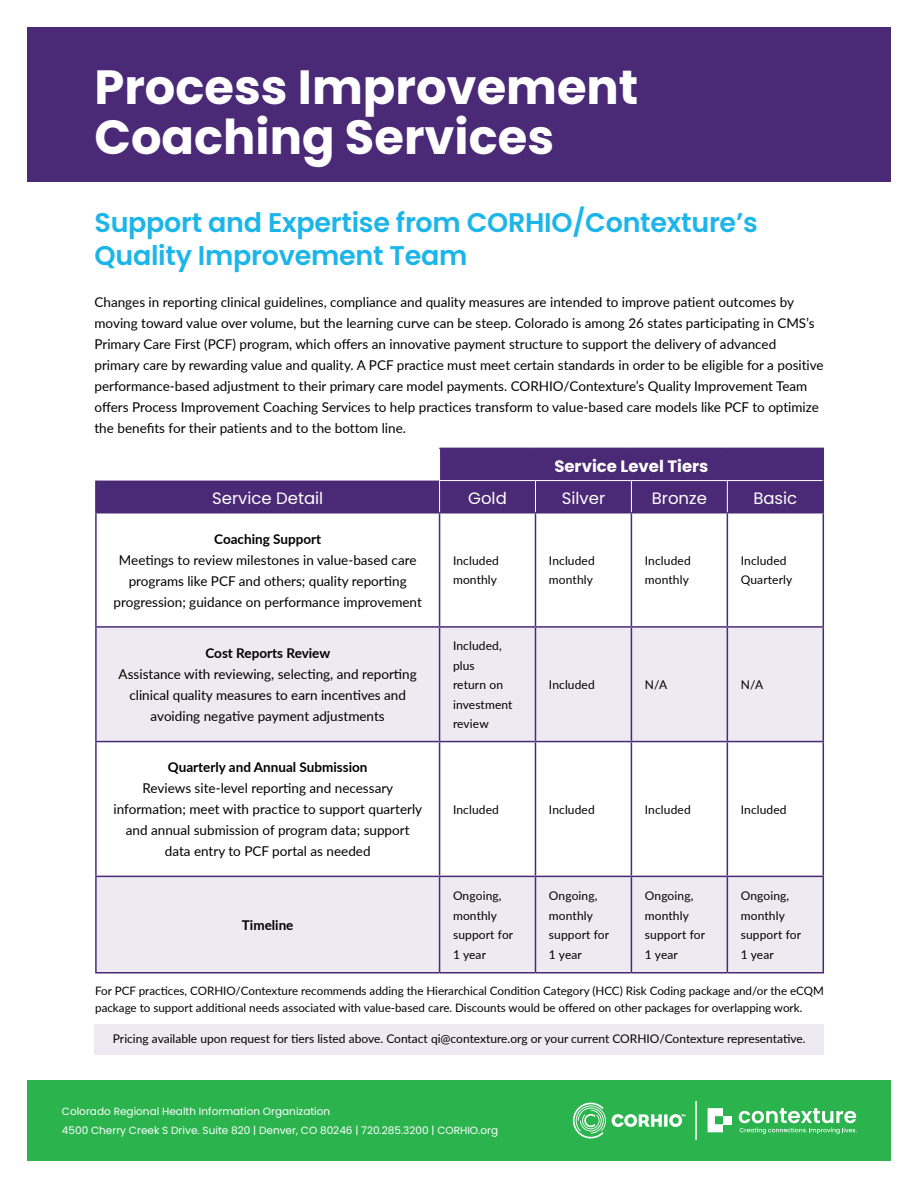
<style>
.page{position:relative;width:918px;height:1188px;background:#fff}
.page>*{position:absolute;margin:0;border:0;box-sizing:border-box;transform-origin:0 0}
.t1{font:700 48px "Poppins";color:#fff}
.t2{font:600 27px/33px "Poppins";letter-spacing:-.01em;color:#1cb5ea}
.t3{font:16.5px "Poppins";color:#fff}
.t4{font:700 16.5px "Poppins";color:#fff}
.Table_Entry{font:13.5px/21px "Lato";color:#000;text-align:center}
.Table_Entry-2{font:700 13.5px "Lato";color:#000}
.Table_Entry-3{font:12px/19.5px "Lato";letter-spacing:.01em;color:#000}
.t5{font:11.7px/16.5px "Lato";color:#000}
.t6{font:10.5px "Poppins";color:#fff}
.s1{font-weight:700}
</style>
<div class="page">
<div style="left:27px;top:27px;width:864px;height:154px;background:#4a2a76"></div>
<div style="left:27px;top:1080px;width:864px;height:81px;background:#2bb34e"></div>
<svg style="left:708px;top:1108px;width:15px;height:24px"></svg>
<div style="left:723px;top:1116px;width:8px;height:8px;background:#fff"></div>
<svg style="left:739px;top:1108px;width:118px;height:26px"></svg>
<hr style="left:695px;top:1101px;width:2px;height:39px;background:#fff">
<svg style="left:573px;top:1103px;width:112px;height:36px"></svg>
<svg style="left:96px;top:449px;width:727px;height:63px;fill:#4a2a76"></svg>
<svg style="left:97px;top:628px;width:726px;height:344px;fill:#edeaf1"></svg>
<hr style="left:95px;top:514px;width:2px;height:112px;background:#4a2a76">
<hr style="left:439px;top:514px;width:1px;height:112px;background:#4a2a76">
<hr style="left:535px;top:514px;width:1px;height:112px;background:#4a2a76">
<hr style="left:631px;top:514px;width:1px;height:112px;background:#4a2a76">
<hr style="left:727px;top:514px;width:1px;height:112px;background:#4a2a76">
<hr style="left:823px;top:514px;width:1px;height:112px;background:#4a2a76">
<hr style="left:95px;top:626px;width:345px;height:2px;background:#4a2a76">
<hr style="left:95px;top:628px;width:2px;height:113px;background:#4a2a76">
<hr style="left:440px;top:626px;width:95px;height:2px;background:#4a2a76">
<hr style="left:439px;top:628px;width:1px;height:113px;background:#4a2a76">
<hr style="left:535px;top:626px;width:96px;height:2px;background:#4a2a76">
<hr style="left:535px;top:628px;width:1px;height:113px;background:#4a2a76">
<hr style="left:631px;top:626px;width:96px;height:2px;background:#4a2a76">
<hr style="left:631px;top:628px;width:1px;height:113px;background:#4a2a76">
<hr style="left:727px;top:626px;width:97px;height:2px;background:#4a2a76">
<hr style="left:727px;top:628px;width:1px;height:113px;background:#4a2a76">
<hr style="left:823px;top:628px;width:1px;height:113px;background:#4a2a76">
<hr style="left:95px;top:741px;width:345px;height:1px;background:#4a2a76">
<hr style="left:95px;top:742px;width:2px;height:134px;background:#4a2a76">
<hr style="left:440px;top:741px;width:95px;height:1px;background:#4a2a76">
<hr style="left:439px;top:742px;width:1px;height:134px;background:#4a2a76">
<hr style="left:535px;top:741px;width:96px;height:1px;background:#4a2a76">
<hr style="left:535px;top:742px;width:1px;height:134px;background:#4a2a76">
<hr style="left:631px;top:741px;width:96px;height:1px;background:#4a2a76">
<hr style="left:631px;top:742px;width:1px;height:134px;background:#4a2a76">
<hr style="left:727px;top:741px;width:97px;height:1px;background:#4a2a76">
<hr style="left:727px;top:742px;width:1px;height:134px;background:#4a2a76">
<hr style="left:823px;top:742px;width:1px;height:134px;background:#4a2a76">
<hr style="left:95px;top:876px;width:345px;height:1px;background:#4a2a76">
<hr style="left:95px;top:877px;width:2px;height:95px;background:#4a2a76">
<hr style="left:440px;top:876px;width:95px;height:1px;background:#4a2a76">
<hr style="left:439px;top:877px;width:1px;height:95px;background:#4a2a76">
<hr style="left:535px;top:876px;width:96px;height:1px;background:#4a2a76">
<hr style="left:535px;top:877px;width:1px;height:95px;background:#4a2a76">
<hr style="left:631px;top:876px;width:96px;height:1px;background:#4a2a76">
<hr style="left:631px;top:877px;width:1px;height:95px;background:#4a2a76">
<hr style="left:727px;top:876px;width:97px;height:1px;background:#4a2a76">
<hr style="left:727px;top:877px;width:1px;height:95px;background:#4a2a76">
<hr style="left:823px;top:877px;width:1px;height:95px;background:#4a2a76">
<hr style="left:95px;top:972px;width:345px;height:2px;background:#4a2a76">
<hr style="left:440px;top:972px;width:95px;height:2px;background:#4a2a76">
<hr style="left:535px;top:972px;width:96px;height:2px;background:#4a2a76">
<hr style="left:631px;top:972px;width:96px;height:2px;background:#4a2a76">
<hr style="left:727px;top:972px;width:97px;height:2px;background:#4a2a76">
<hr style="left:439px;top:448px;width:96px;height:1px;background:#4a2a76">
<hr style="left:535px;top:448px;width:96px;height:1px;background:#4a2a76">
<hr style="left:631px;top:448px;width:96px;height:1px;background:#4a2a76">
<hr style="left:727px;top:448px;width:97px;height:1px;background:#4a2a76">
<hr style="left:823px;top:449px;width:1px;height:32px;background:#4a2a76">
<hr style="left:95px;top:481px;width:2px;height:31px;background:#4a2a76">
<hr style="left:823px;top:481px;width:1px;height:31px;background:#4a2a76">
<hr style="left:95px;top:512px;width:345px;height:2px;background:#4a2a76">
<hr style="left:440px;top:512px;width:95px;height:2px;background:#4a2a76">
<hr style="left:535px;top:512px;width:96px;height:2px;background:#4a2a76">
<hr style="left:631px;top:512px;width:96px;height:2px;background:#4a2a76">
<hr style="left:727px;top:512px;width:97px;height:2px;background:#4a2a76">
<hr style="left:439px;top:449px;width:1px;height:31px;background:#fff">
<hr style="left:439px;top:480px;width:96px;height:1px;background:#fff">
<hr style="left:535px;top:480px;width:96px;height:1px;background:#fff">
<hr style="left:631px;top:480px;width:96px;height:1px;background:#fff">
<hr style="left:727px;top:480px;width:96px;height:1px;background:#fff">
<hr style="left:727px;top:481px;width:1px;height:31px;background:#fff">
<hr style="left:631px;top:481px;width:1px;height:31px;background:#fff">
<hr style="left:535px;top:481px;width:1px;height:31px;background:#fff">
<hr style="left:439px;top:481px;width:1px;height:31px;background:#fff">
<div style="left:94px;top:1024px;width:730px;height:30px;background:#edeaf1"></div>
<h2 class="t1" style="left:94px;top:60px;width:545px">Process Improvement</h2>
<h2 class="t1" style="left:94px;top:109px;width:461px">Coaching Services</h2>
<h5 class="t2" style="left:94px;top:206px;width:665px">Support and Expertise from CORHIO/Contexture’s<br>Quality Improvement Team</h5>
<h5 class="Table_Entry" style="left:94px;top:291px;width:731px;text-align:left">Changes in reporting clinical guidelines, compliance and quality measures are intended to improve patient outcomes by moving toward value over volume, but the learning curve can be steep. Colorado is among 26 states participating in CMS’s Primary Care First (PCF) program, which offers an innovative payment structure to support the delivery of advanced primary care by rewarding value and quality. A PCF practice must meet certain standards in order to be eligible for a positive performance‐based adjustment to their primary care model payments. CORHIO/Contexture’s Quality Improvement Team offers Process Improvement Coaching Services to help practices transform to value‐based care models like PCF to optimize the benefits for their patients and to the bottom line.</h5>
<h5 class="t4" style="left:554px;top:456px;width:156px">Service Level Tiers</h5>
<h5 class="t3" style="left:212px;top:489px;width:113px">Service Detail</h5>
<h5 class="t3" style="left:468px;top:489px;width:40px">Gold</h5>
<h5 class="t3" style="left:562px;top:489px;width:45px">Silver</h5>
<h5 class="t3" style="left:652px;top:489px;width:57px">Bronze</h5>
<h5 class="t3" style="left:753px;top:489px;width:45px">Basic</h5>
<p class="Table_Entry" style="left:114px;top:528px;width:310px"><span class="s1">Coaching Support<br></span>Meetings to review milestones in value‐based care programs like PCF and others; quality reporting progression; guidance on performance improvement</p>
<p class="Table_Entry-3" style="left:453px;top:550px;width:47px">Included monthly</p>
<p class="Table_Entry-3" style="left:549px;top:550px;width:47px">Included monthly</p>
<p class="Table_Entry-3" style="left:645px;top:550px;width:47px">Included monthly</p>
<p class="Table_Entry-3" style="left:741px;top:550px;width:53px">Included<br>Quarterly</p>
<p class="Table_Entry" style="left:119px;top:642px;width:300px"><span class="s1">Cost Reports Review<br></span>Assistance with reviewing, selecting, and reporting clinical quality measures to earn incentives and avoiding negative payment adjustments</p>
<p class="Table_Entry-3" style="left:453px;top:635px;width:61px">Included, plus<br>return on investment review</p>
<p class="Table_Entry-3" style="left:549px;top:674px;width:47px">Included</p>
<p class="Table_Entry-3" style="left:645px;top:674px;width:24px">N/A</p>
<p class="Table_Entry-3" style="left:741px;top:674px;width:24px">N/A</p>
<p class="Table_Entry" style="left:114px;top:756px;width:310px"><span class="s1">Quarterly and Annual Submission<br></span>Reviews site‐level reporting and necessary information; meet with practice to support quarterly and annual submission of program data; support data entry to PCF portal as needed</p>
<p class="Table_Entry-3" style="left:453px;top:799px;width:47px">Included</p>
<p class="Table_Entry-3" style="left:549px;top:799px;width:47px">Included</p>
<p class="Table_Entry-3" style="left:645px;top:799px;width:47px">Included</p>
<p class="Table_Entry-3" style="left:741px;top:799px;width:47px">Included</p>
<p class="Table_Entry-3" style="left:453px;top:886px;width:62px">Ongoing, monthly support for<br>1 year</p>
<p class="Table_Entry-3" style="left:549px;top:886px;width:62px">Ongoing, monthly support for<br>1 year</p>
<p class="Table_Entry-3" style="left:645px;top:886px;width:62px">Ongoing, monthly support for<br>1 year</p>
<p class="Table_Entry-3" style="left:741px;top:886px;width:62px">Ongoing, monthly support for<br>1 year</p>
<h5 class="t5" style="left:95px;top:982px;width:730px">For PCF practices, CORHIO/Contexture recommends adding the Hierarchical Condition Category (HCC) Risk Coding package and/or the eCQM package to support additional needs associated with value‐based care. Discounts would be offered on other packages for overlapping work.</h5>
<h5 class="Table_Entry-3" style="left:113px;top:1029px;width:694px">Pricing available upon request for tiers listed above. Contact qi@contexture.org or your current CORHIO/Contexture representative.</h5>
<p class="Table_Entry-2" style="left:242px;top:915px;width:53px">Timeline</p>
<h5 class="t6" style="left:62px;top:1105px;width:270px">Colorado Regional Health Information Organization</h5>
<h5 class="t6" style="left:62px;top:1124px;width:438px">4500 Cherry Creek S Drive. Suite 820 | Denver, CO 80246 | 720.285.3200 | CORHIO.org</h5>
</div>
